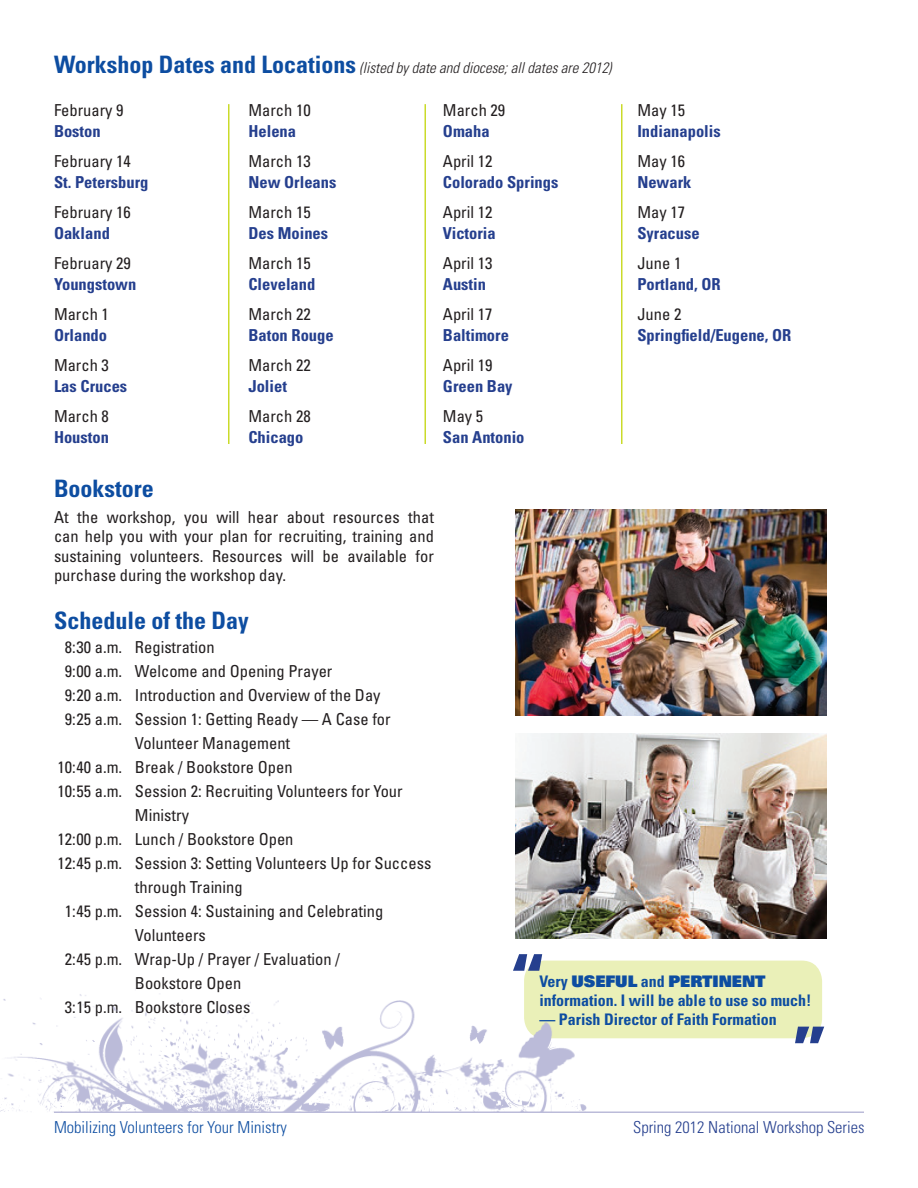
<style>
.page{position:relative;width:918px;height:1188px;background:#fff}
.page>*{position:absolute;margin:0;border:0;box-sizing:border-box;transform-origin:0 0}
.t1{font:700 condensed 84.3px "Univers";color:#253f8e}
.t2{font:700 condensed 24px "Univers";color:#0d4da1}
.t3{font:condensed 16.5px/19.5px "Univers";color:#231f20;text-align:justify}
.t4{font:700 condensed 16.5px "Univers";color:#253f8e}
.t5{font:300 condensed 16.5px "Univers";color:#0d4da1}
.t6{font:300 condensed 16.5px "Univers";color:#253f8e}
.t7{font:700 condensed 15.9px/19.2px "Univers";color:#0d4da1}
.t8{font:italic 300 condensed 15px "Univers";color:#231f20}
.s1{font-weight:700;font-style:normal;font-size:24px;color:#0d4da1}
.s2{font-weight:900;font-stretch:normal}
</style>
<div class="page">
<hr style="left:228px;top:104px;width:2px;height:340px;background:#cadb2a">
<hr style="left:424px;top:104px;width:2px;height:340px;background:#cadb2a">
<hr style="left:621px;top:104px;width:1px;height:340px;background:#cadb2a">
<img style="left:515px;top:509px;width:312px;height:206px">
<img style="left:515px;top:733px;width:312px;height:206px">
<div style="left:524px;top:961px;width:298px;height:77px;background:#eaf0b8;border-radius:21px"></div>
<hr style="left:54px;top:1112px;width:810px;height:1px;background:#bbbbd9">
<img style="left:0;top:985px;width:595px;height:127px">
<p class="t8" style="left:54px;top:58px;width:559px"><span class="s1">Workshop Dates and Locations</span> (listed by date and diocese; all dates are 2012)</p>
<p class="t3" style="left:54px;top:100px;width:71px">February 9</p>
<p class="t4" style="left:54px;top:121px;width:48px">Boston</p>
<p class="t3" style="left:54px;top:151px;width:78px">February 14</p>
<p class="t4" style="left:54px;top:172px;width:96px">St. Petersburg</p>
<p class="t3" style="left:54px;top:202px;width:78px">February 16</p>
<p class="t4" style="left:54px;top:223px;width:57px">Oakland</p>
<p class="t3" style="left:54px;top:253px;width:78px">February 29</p>
<p class="t4" style="left:54px;top:274px;width:84px">Youngstown</p>
<p class="t3" style="left:54px;top:304px;width:56px">March 1</p>
<p class="t4" style="left:54px;top:325px;width:55px">Orlando</p>
<p class="t3" style="left:54px;top:355px;width:56px">March 3</p>
<p class="t4" style="left:54px;top:376px;width:75px">Las Cruces</p>
<p class="t3" style="left:54px;top:406px;width:56px">March 8</p>
<p class="t4" style="left:54px;top:427px;width:56px">Houston</p>
<p class="t3" style="left:248px;top:100px;width:64px">March 10</p>
<p class="t4" style="left:248px;top:121px;width:49px">Helena</p>
<p class="t3" style="left:248px;top:151px;width:64px">March 13</p>
<p class="t4" style="left:248px;top:172px;width:89px">New Orleans</p>
<p class="t3" style="left:248px;top:202px;width:64px">March 15</p>
<p class="t4" style="left:248px;top:223px;width:81px">Des Moines</p>
<p class="t3" style="left:248px;top:253px;width:64px">March 15</p>
<p class="t4" style="left:248px;top:274px;width:68px">Cleveland</p>
<p class="t3" style="left:248px;top:304px;width:64px">March 22</p>
<p class="t4" style="left:248px;top:325px;width:87px">Baton Rouge</p>
<p class="t3" style="left:248px;top:355px;width:64px">March 22</p>
<p class="t4" style="left:248px;top:376px;width:40px">Joliet</p>
<p class="t3" style="left:248px;top:406px;width:64px">March 28</p>
<p class="t4" style="left:248px;top:427px;width:57px">Chicago</p>
<p class="t3" style="left:443px;top:100px;width:64px">March 29</p>
<p class="t4" style="left:443px;top:121px;width:48px">Omaha</p>
<p class="t3" style="left:443px;top:151px;width:51px">April 12</p>
<p class="t4" style="left:443px;top:172px;width:117px">Colorado Springs</p>
<p class="t3" style="left:443px;top:202px;width:51px">April 12</p>
<p class="t4" style="left:443px;top:223px;width:54px">Victoria</p>
<p class="t3" style="left:443px;top:253px;width:51px">April 13</p>
<p class="t4" style="left:443px;top:274px;width:45px">Austin</p>
<p class="t3" style="left:443px;top:304px;width:51px">April 17</p>
<p class="t4" style="left:443px;top:325px;width:67px">Baltimore</p>
<p class="t3" style="left:443px;top:355px;width:51px">April 19</p>
<p class="t4" style="left:443px;top:376px;width:71px">Green Bay</p>
<p class="t3" style="left:443px;top:406px;width:42px">May 5</p>
<p class="t4" style="left:443px;top:427px;width:83px">San Antonio</p>
<p class="t3" style="left:637px;top:100px;width:49px">May 15</p>
<p class="t4" style="left:637px;top:121px;width:85px">Indianapolis</p>
<p class="t3" style="left:637px;top:151px;width:49px">May 16</p>
<p class="t4" style="left:637px;top:172px;width:56px">Newark</p>
<p class="t3" style="left:637px;top:202px;width:49px">May 17</p>
<p class="t4" style="left:637px;top:223px;width:64px">Syracuse</p>
<p class="t3" style="left:637px;top:253px;width:45px">June 1</p>
<p class="t4" style="left:637px;top:274px;width:85px">Portland, OR</p>
<p class="t3" style="left:637px;top:304px;width:45px">June 2</p>
<p class="t4" style="left:637px;top:325px;width:156px">Springfield/Eugene, OR</p>
<h2 class="t2" style="left:54px;top:474px;width:101px">Bookstore</h2>
<p class="t3" style="left:54px;top:507px;width:381px">At the workshop, you will hear about resources that can help you with your plan for recruiting, training and sustaining volunteers. Resources will be available for purchase during the workshop day.</p>
<h2 class="t2" style="left:54px;top:606px;width:196px">Schedule of the Day</h2>
<p class="t3" style="left:65px;top:637px;width:152px">8: 30 a.m. Registration</p>
<p class="t3" style="left:65px;top:661px;width:269px">9: 00 a.m. Welcome and Opening Prayer</p>
<p class="t3" style="left:65px;top:685px;width:317px">9: 20 a.m. Introduction and Overview of the Day</p>
<p class="t3" style="left:65px;top:709px;width:328px">9: 25 a.m. Session 1: Getting Ready — A Case for</p>
<p class="t3" style="left:135px;top:733px;width:157px">Volunteer Management</p>
<p class="t3" style="left:57px;top:757px;width:237px">10: 40 a.m. Break / Bookstore Open</p>
<p class="t3" style="left:57px;top:781px;width:347px">10: 55 a.m. Session 2: Recruiting Volunteers for Your</p>
<p class="t3" style="left:135px;top:805px;width:56px">Ministry</p>
<p class="t3" style="left:57px;top:829px;width:238px">12: 00 p.m. Lunch / Bookstore Open</p>
<p class="t3" style="left:57px;top:853px;width:375px">12: 45 p.m. Session 3: Setting Volunteers Up for Success</p>
<p class="t3" style="left:135px;top:877px;width:109px">through Training</p>
<p class="t3" style="left:65px;top:901px;width:320px">1: 45 p.m. Session 4: Sustaining and Celebrating</p>
<p class="t3" style="left:135px;top:925px;width:72px">Volunteers</p>
<p class="t3" style="left:65px;top:949px;width:277px">2: 45 p.m. Wrap-Up / Prayer / Evaluation /</p>
<p class="t3" style="left:135px;top:973px;width:108px">Bookstore Open</p>
<p class="t3" style="left:65px;top:997px;width:187px">3: 15 p.m. Bookstore Closes</p>
<h1 class="t1" style="left:509px;top:933px;width:39px">“</h1>
<p class="t7" style="left:539px;top:971px;width:274px">Very <span class="s2">USEFUL</span> and <span class="s2">PERTINENT </span>information. I will be able to use so much!</p>
<p class="t7" style="left:539px;top:1009px;width:239px">— Parish Director of Faith Formation</p>
<h1 class="t1" style="left:791px;top:1006px;width:39px">”</h1>
<p class="t5" style="left:54px;top:1118px;width:235px">Mobilizing Volunteers for Your Ministry</p>
<p class="t6" style="left:633px;top:1118px;width:233px">Spring 2012 National Workshop Series</p>
</div>
